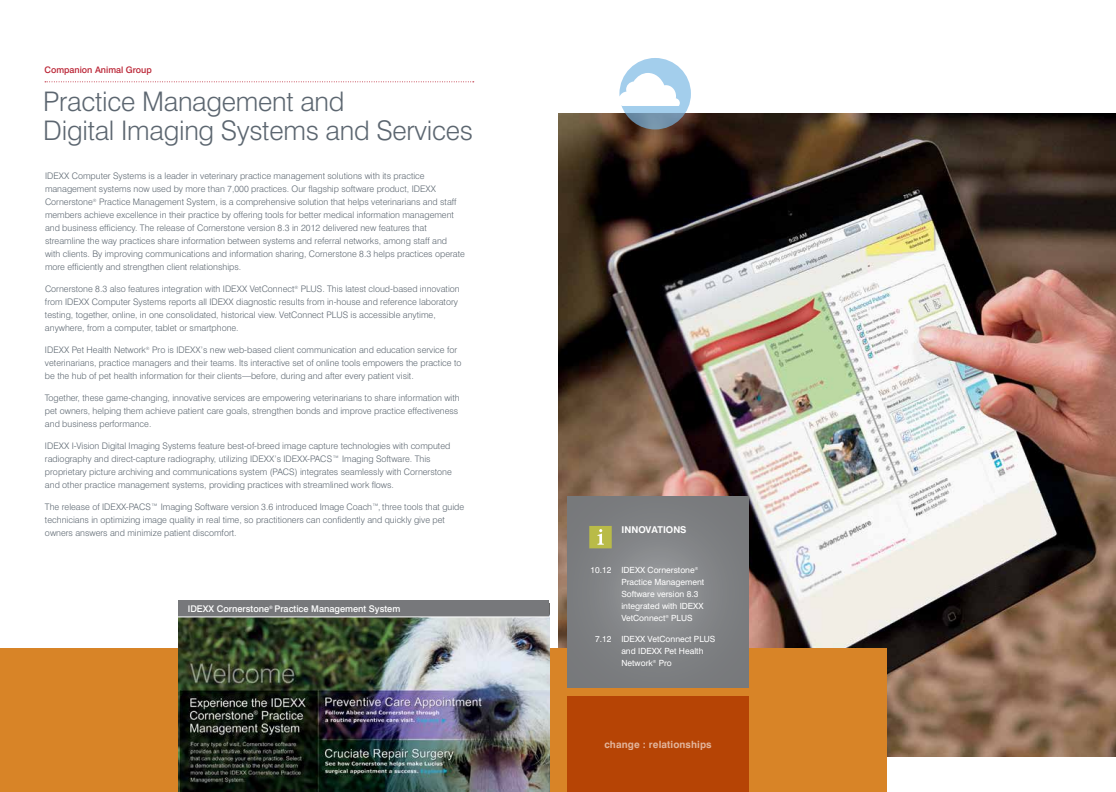
<style>
.page{position:relative;width:1116px;height:792px;background:#fff}
.page>*{position:absolute;margin:0;border:0;box-sizing:border-box;transform-origin:0 0}
.t1{font:300 27px/29px "Swiss 721 BT";letter-spacing:-.01em;color:#5c6670}
.t2{font:700 10px "Swiss 721 BT";letter-spacing:.01em;color:#fff}
.t3{font:700 9.4px "Swiss 721 BT";color:#fff}
.t4{font:500 9.2px "Swiss 721 BT";color:#fff}
.t5{font:300 9px/13px "Swiss 721 BT";color:#5c6670}
.t6{font:500 9px "Swiss 721 BT";color:#ba2334}
.t7{font:8.5px/12px "Swiss 721 BT";color:#fff}
</style>
<div class="page">
<img style="left:558px;top:114px;width:558px;height:642px">
<div style="left:0;top:649px;width:886px;height:143px;background:#d88427"></div>
<div style="left:567px;top:696px;width:182px;height:96px;background:#b64405"></div>
<svg style="left:45px;top:81px;width:429px;height:1px"></svg>
<svg style="left:567px;top:497px;width:182px;height:190px;background:#808285"></svg>
<img style="left:178px;top:618px;width:371px;height:174px">
<div style="left:178px;top:600px;width:371px;height:17px;background:#77787b"></div>
<svg style="left:619px;top:58px;width:72px;height:71px"></svg>
<svg style="left:589px;top:526px;width:23px;height:22px"></svg>
<p class="t6" style="left:44px;top:64px;width:109px">Companion Animal Group</p>
<h1 class="t1" style="left:43px;top:86px;width:431px">Practice Management and<br>Digital Imaging Systems and Services</h1>
<p class="t5" style="left:45px;top:170px;width:421px">IDEXX Computer Systems is a leader in veterinary practice management solutions with its practice management systems now used by more than 7,000 practices. Our flagship software product, IDEXX Cornerstone<sup>®</sup> Practice Management System, is a comprehensive solution that helps veterinarians and staff members achieve excellence in their practice by offering tools for better medical information management and business efficiency. The release of Cornerstone version 8.3 in 2012 delivered new features that streamline the way practices share information between systems and referral networks, among staff and<br>with clients. By improving communications and information sharing, Cornerstone 8.3 helps practices operate more efficiently and strengthen client relationships.</p>
<p class="t5" style="left:45px;top:283px;width:416px">Cornerstone 8.3 also features integration with IDEXX VetConnect<sup>®</sup> PLUS. This latest cloud-based innovation from IDEXX Computer Systems reports all IDEXX diagnostic results from in-house and reference laboratory testing, together, online, in one consolidated, historical view. VetConnect PLUS is accessible anytime, anywhere, from a computer, tablet or smartphone.</p>
<p class="t5" style="left:45px;top:344px;width:418px">IDEXX Pet Health Network<sup>®</sup> Pro is IDEXX’s new web-based client communication and education service for veterinarians, practice managers and their teams. Its interactive set of online tools empowers the practice to be the hub of pet health information for their clients—before, during and after every patient visit.</p>
<p class="t5" style="left:45px;top:392px;width:416px">Together, these game-changing, innovative services are empowering veterinarians to share information with pet owners, helping them achieve patient care goals, strengthen bonds and improve practice effectiveness and business performance.</p>
<p class="t5" style="left:45px;top:440px;width:408px">IDEXX I-Vision Digital Imaging Systems feature best-of-breed image capture technologies with computed radiography and direct-capture radiography, utilizing IDEXX’s IDEXX-PACS™ Imaging Software. This proprietary picture archiving and communications system (PACS) integrates seamlessly with Cornerstone and other practice management systems, providing practices with streamlined work flows.</p>
<p class="t5" style="left:45px;top:501px;width:421px">The release of IDEXX-PACS™ Imaging Software version 3.6 introduced Image Coach™, three tools that guide technicians in optimizing image quality in real time, so practitioners can confidently and quickly give pet owners answers and minimize patient discomfort.</p>
<p class="t4" style="left:188px;top:603px;width:214px">IDEXX Cornerstone<sup>®</sup> Practice Management System</p>
<p class="t3" style="left:622px;top:524px;width:67px">INNOVATIONS</p>
<p class="t7" style="left:621px;top:563px;width:84px;text-indent:-31px">10.12 IDEXX Cornerstone<sup>®<br></sup>Practice Management<br>Software version 8.3 integrated with IDEXX<br>VetConnect<sup>®</sup> PLUS</p>
<p class="t7" style="left:621px;top:632px;width:95px;text-indent:-26px">7.12 IDEXX VetConnect PLUS and IDEXX Pet Health<br>Network<sup>®</sup> Pro</p>
<p class="t2" style="left:604px;top:738px;width:109px">change : relationships</p>
</div>
